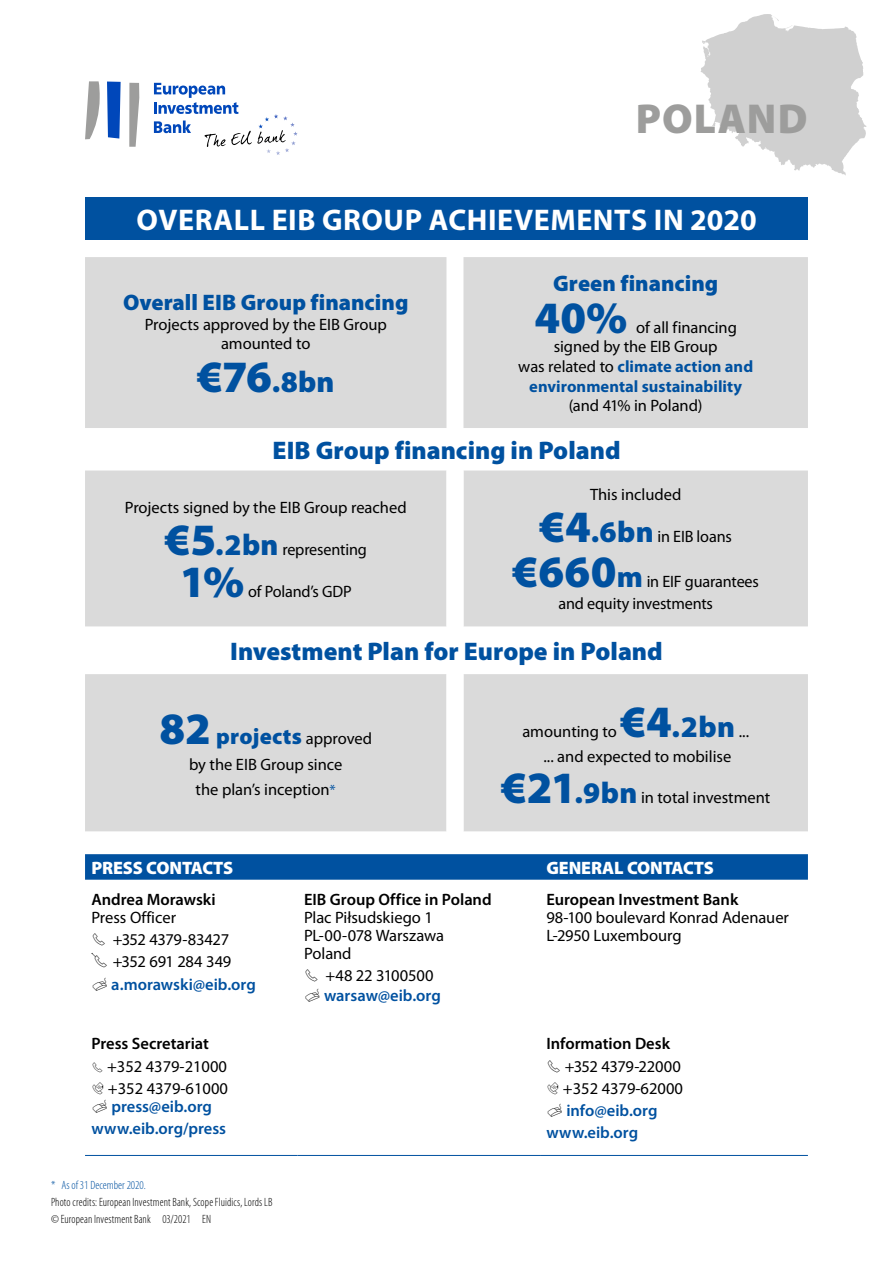
<style>
.page{position:relative;width:893px;height:1263px;background:#fff}
.page>*{position:absolute;margin:0;border:0;box-sizing:border-box;transform-origin:0 0}
.t1{font:900 45px "Myriad Pro";color:#0051a0}
.t2{font:900 42px "Myriad Pro";letter-spacing:.03em;color:#9d9d9c}
.t3{font:700 30px "Myriad Pro";letter-spacing:.02em;color:#fff}
.t4{font:900 30px "Myriad Pro";letter-spacing:.005em;color:#0051a0}
.t5{font:900 25.5px "Myriad Pro";color:#0051a0}
.t6{font:900 22.5px "Myriad Pro";color:#0051a0}
.t7{font:900 18px "Myriad Pro";letter-spacing:-.005em;color:#fff}
.t8{font:16.5px/18px "Myriad Pro";color:#000;text-align:center}
.t9{font:600 16.5px/22.2px "Myriad Pro";color:#0051a0}
.t10{font:600 16.5px "Myriad Pro";color:#000}
.t11{font:700 16.5px "Myriad Pro";color:#0051a0}
.t12{font:16.5px "Myriad Pro";letter-spacing:-.025em;color:#000}
.t13{font:300 condensed 12px "Myriad Pro";letter-spacing:.01em;color:#000}
.t14{font:300 condensed 12px "Myriad Pro";color:#0051a0}
.s1{font-size:45px}
.s2{font-weight:400;color:#000}
.s3{font-weight:900;font-size:45px;color:#0051a0}
.s4{font-weight:900;font-size:30px;color:#0051a0}
.s5{font-weight:400;font-size:16.5px;color:#000}
.s6{font-size:15px;color:#0051a0}
.s7{color:#000}
</style>
<div class="page">
<svg style="left:701px;top:14px;width:166px;height:161px"></svg>
<svg style="left:85px;top:81px;width:15px;height:58px"></svg>
<svg style="left:107px;top:82px;width:14px;height:57px"></svg>
<svg style="left:129px;top:83px;width:10px;height:64px"></svg>
<svg style="left:154px;top:83px;width:144px;height:72px"></svg>
<svg style="left:85px;top:854px;width:723px;height:26px;background:#0454a1"></svg>
<hr style="left:85px;top:1155px;width:213px;height:1px;background:#0051a0">
<hr style="left:298px;top:1155px;width:242px;height:1px;background:#0051a0">
<hr style="left:540px;top:1155px;width:268px;height:1px;background:#0051a0">
<div style="left:85px;top:198px;width:723px;height:42px;background:#0051a0"></div>
<svg style="left:85px;top:257px;width:723px;height:574px;fill:#dadada"></svg>
<svg style="left:446px;top:470px;width:17px;height:361px"></svg>
<h2 class="t2" style="left:636px;top:95px;width:173px">POLAND</h2>
<h3 class="t3" style="left:137px;top:203px;width:622px">OVERALL EIB GROUP ACHIEVEMENTS IN 2020</h3>
<h3 class="t6" style="left:553px;top:271px;width:167px">Green financing</h3>
<h1 class="t1" style="left:534px;top:292px;width:94px">40%</h1>
<h3 class="t6" style="left:123px;top:290px;width:287px">Overall EIB Group financing</h3>
<p class="t8" style="left:145px;top:315px;width:244px;line-height:19.5px">Projects approved by the EIB Group amounted to</p>
<h3 class="t4" style="left:197px;top:364px;width:139px"><span class="s1">€76</span>.8bn</h3>
<p class="t8" style="left:636px;top:319px;width:102px">of all financing</p>
<p class="t8" style="left:554px;top:338px;width:165px">signed by the EIB Group</p>
<p class="t11" style="left:518px;top:357px;width:236px"><span class="s2">was related to</span> climate action and</p>
<p class="t11" style="left:529px;top:377px;width:214px">environmental sustainability</p>
<p class="t8" style="left:569px;top:397px;width:135px">(and 41% in Poland)</p>
<h3 class="t5" style="left:272px;top:436px;width:350px">EIB Group financing in Poland</h3>
<p class="t8" style="left:125px;top:498px;width:283px">Projects signed by the EIB Group reached</p>
<p class="t8" style="left:165px;top:540px;width:204px"><span class="s3">€5</span><span class="s4">.2bn</span> representing</p>
<h1 class="t1" style="left:180px;top:556px;width:66px">1%</h1>
<p class="t8" style="left:590px;top:486px;width:93px">This included</p>
<p class="t8" style="left:540px;top:528px;width:194px"><span class="s3">€4</span><span class="s4">.6bn</span> in EIB loans</p>
<p class="t8" style="left:512px;top:570px;width:248px;line-height:22.5px"><span class="s3">€660</span><span class="s4">m</span> in EIF guarantees and equity investments</p>
<h3 class="t5" style="left:230px;top:637px;width:434px">Investment Plan for Europe in Poland</h3>
<p class="t8" style="left:248px;top:582px;width:105px">of Poland’s GDP</p>
<h3 class="t6" style="left:159px;top:724px;width:214px"><span class="s1">82</span> projects <span class="s5">approved</span></h3>
<p class="t8" style="left:189px;top:752px;width:155px;line-height:25.5px">by the EIB Group since the plan’s inception<span class="s6">*</span></p>
<h3 class="t4" style="left:620px;top:709px;width:130px"><span class="s1">€4</span>.2bn <span class="s5">...</span></h3>
<p class="t8" style="left:544px;top:748px;width:189px">... and expected to mobilise</p>
<p class="t8" style="left:501px;top:788px;width:271px"><span class="s3">€21</span><span class="s4">.9bn</span> in total investment</p>
<p class="t8" style="left:522px;top:722px;width:96px">amounting to</p>
<p class="t7" style="left:91px;top:857px;width:143px">PRESS CONTACTS</p>
<p class="t7" style="left:546px;top:857px;width:169px">GENERAL CONTACTS</p>
<p class="t10" style="left:91px;top:890px;width:126px">Andrea Morawski</p>
<p class="t8" style="left:91px;top:909px;width:86px">Press Officer</p>
<p class="t12" style="left:91px;top:930px;width:139px">✓ +352 4379-83427</p>
<p class="t9" style="left:111px;top:951px;width:146px;text-indent:-20px"><span class="s7">✔</span> <span class="s2">+352 691 284 349 </span>a.morawski@eib.org</p>
<p class="t10" style="left:304px;top:890px;width:189px">EIB Group Office in Poland</p>
<p class="t8" style="left:304px;top:909px;width:142px;text-align:left">Plac Piłsudskiego 1<br>PL-00-078 Warszawa<br>Poland</p>
<p class="t9" style="left:324px;top:966px;width:118px;line-height:19.5px;text-indent:-20px"><span class="s7">✓</span> <span class="s2">+48 22 3100500 </span>warsaw@eib.org</p>
<p class="t10" style="left:546px;top:890px;width:193px">European Investment Bank</p>
<p class="t8" style="left:546px;top:909px;width:244px;text-align:left">98-100 boulevard Konrad Adenauer<br>L-2950 Luxembourg</p>
<p class="t10" style="left:91px;top:1035px;width:119px">Press Secretariat</p>
<p class="t8" style="left:91px;top:1055px;width:138px;line-height:22.2px;text-align:right">✓ +352 4379-21000 +352 4379-61000</p>
<p class="t9" style="left:91px;top:1095px;width:136px;text-align:center">press@eib.org www.eib.org/press</p>
<p class="t14" style="left:51px;top:1179px;width:96px">* As of 31 December 2020.</p>
<p class="t13" style="left:51px;top:1195px;width:223px">Photo credits: European Investment Bank, Scope Fluidics, Lords LB</p>
<p class="t13" style="left:51px;top:1212px;width:162px">© European Investment Bank 03/2021 EN</p>
<p class="t10" style="left:546px;top:1035px;width:125px">Information Desk</p>
<p class="t8" style="left:546px;top:1055px;width:138px;line-height:22.2px;text-align:right">✓ +352 4379-22000 +352 4379-62000</p>
<p class="t9" style="left:546px;top:1100px;width:113px;text-indent:20px">info@eib.org www.eib.org</p>
</div>
